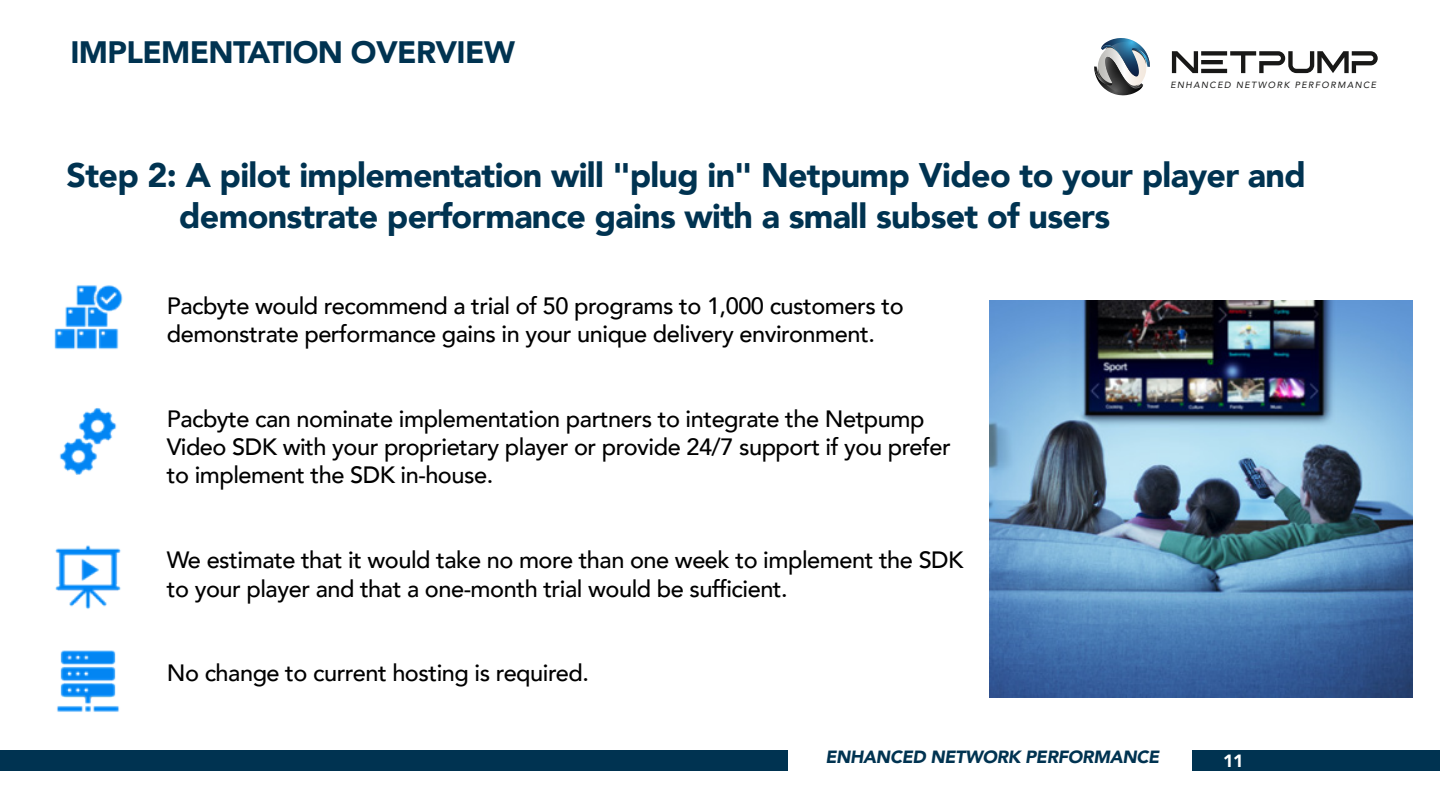
<style>
.page{position:relative;width:1440px;height:810px;background:#fff}
.page>*{position:absolute;margin:0;border:0;box-sizing:border-box;transform-origin:0 0}
.t1{font:900 34.05px/40.8px "Avenir";letter-spacing:-.02em;color:#003351}
.t2{font:900 30.9px "Avenir";letter-spacing:-.02em;color:#003351}
.t3{font:500 23.55px/28.3px "Avenir";letter-spacing:-.02em;color:#000}
.t4{font:italic 900 17.7px "Avenir";letter-spacing:-.02em;color:#003351}
.t5{font:900 17.7px "Avenir";color:#fff}
.t6{font:italic 9px "Avenir";letter-spacing:.16em;color:#181817}
</style>
<div class="page">
<div style="left:0;top:750px;width:788px;height:21px;background:#003351"></div>
<div style="left:1192px;top:750px;width:248px;height:21px;background:#003351"></div>
<svg style="left:1172px;top:51px;width:206px;height:22px"></svg>
<svg style="left:1094px;top:38px;width:56px;height:57px"></svg>
<img style="left:990px;top:300px;width:422px;height:397px">
<img style="left:54px;top:285px;width:69px;height:427px">
<h2 class="t2" style="left:70px;top:26px;width:446px">IMPLEMENTATION OVERVIEW</h2>
<p class="t6" style="left:1170px;top:79px;width:207px">ENHANCED NETWORK PERFORMANCE</p>
<h1 class="t1" style="left:179px;top:154px;width:1128px;text-indent:-113px">Step 2: A pilot implementation will "plug in" Netpump Video to your player and demonstrate performance gains with a small subset of users</h1>
<p class="t3" style="left:167px;top:290px;width:738px">Pacbyte would recommend a trial of 50 programs to 1,000 customers to demonstrate performance gains in your unique delivery environment.</p>
<p class="t3" style="left:167px;top:403px;width:786px">Pacbyte can nominate implementation partners to integrate the Netpump<br>Video SDK with your proprietary player or provide 24/7 support if you prefer to implement the SDK in-house.</p>
<p class="t3" style="left:167px;top:545px;width:798px">We estimate that it would take no more than one week to implement the SDK to your player and that a one-month trial would be sufficient.</p>
<p class="t3" style="left:167px;top:658px;width:424px">No change to current hosting is required.</p>
<p class="t4" style="left:825px;top:742px;width:336px">ENHANCED NETWORK PERFORMANCE</p>
<p class="t5" style="left:1223px;top:746px;width:22px">11</p>
</div>
